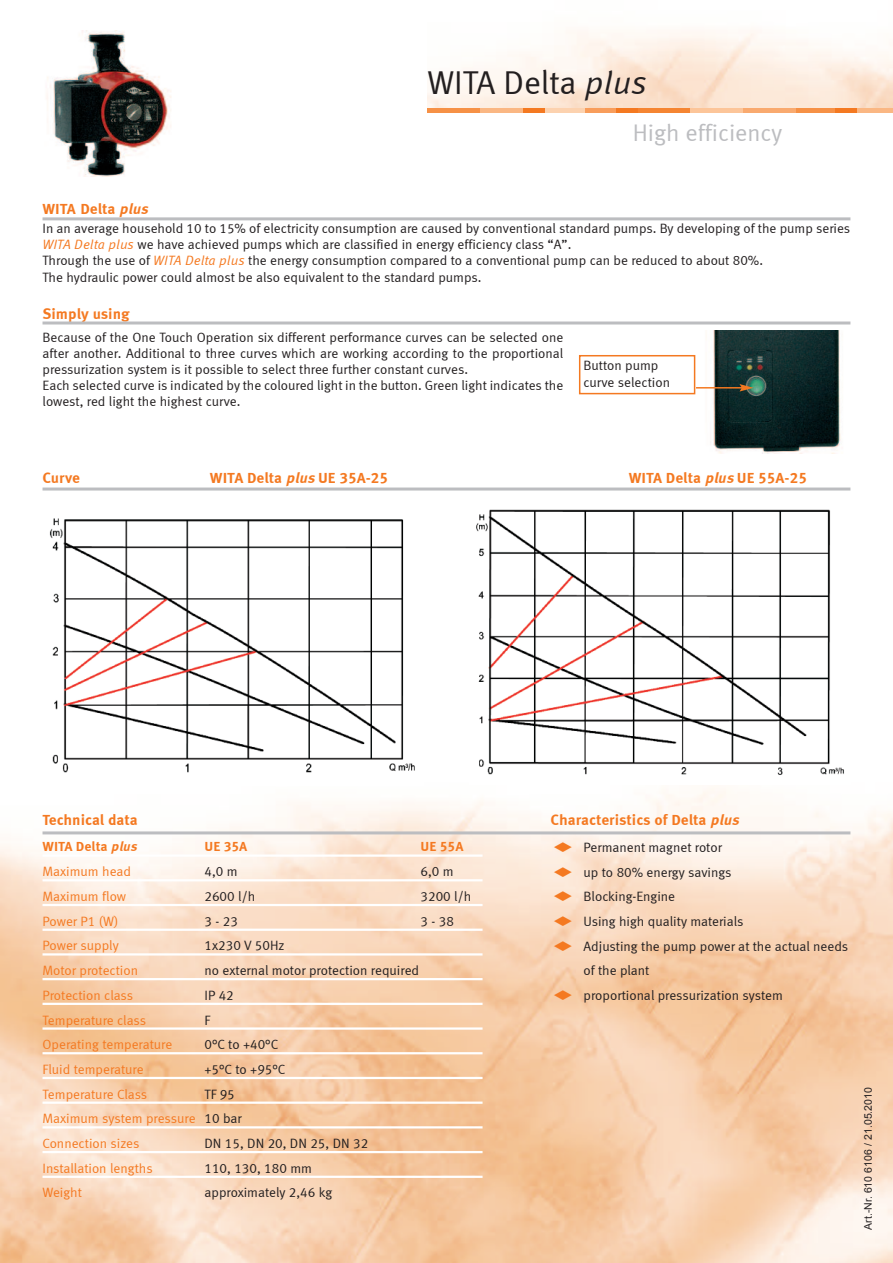
<style>
.page{position:relative;width:893px;height:1263px;background:#fff}
.page>*{position:absolute;margin:0;border:0;box-sizing:border-box;transform-origin:0 0}
.t1{font:33px "Meta Correspondence";letter-spacing:-.005em;color:#231f20}
.t2{font:24px "Meta Correspondence";color:#bcbdc0}
.t3{font:700 15px "Meta Correspondence";color:#f47921}
.t4{font:13.5px/16.2px "Meta Correspondence";color:#231f20}
.t5{font:13.5px/24.8px "Meta Correspondence";color:#f47921}
.t6{font:700 13.5px "Meta Correspondence";color:#f47921}
.t7{font:10.5px "Arial";color:#231f20}
.s1{font-style:italic}
.s2{font-style:italic;color:#f47921}
.s3{color:#231f20}
</style>
<div class="page">
<img style="left:0;top:93px;width:893px;height:1170px">
<img style="left:428px;top:30px;width:465px;height:78px">
<hr style="left:427px;top:109px;width:53px;height:4px;background:#f69146">
<hr style="left:480px;top:109px;width:53px;height:4px;background:#fab783">
<hr style="left:533px;top:109px;width:52px;height:4px;background:#fcd2af">
<hr style="left:585px;top:109px;width:53px;height:4px;background:#f89d5b">
<hr style="left:638px;top:109px;width:52px;height:4px;background:#f58532">
<hr style="left:690px;top:109px;width:53px;height:4px;background:#fcc599">
<hr style="left:743px;top:109px;width:53px;height:4px;background:#f9aa6f">
<hr style="left:796px;top:109px;width:52px;height:4px;background:#f69146">
<hr style="left:848px;top:109px;width:45px;height:4px;background:#fab783">
<hr style="left:835px;top:109px;width:22px;height:4px;background:#f47921">
<hr style="left:616px;top:109px;width:22px;height:4px;background:#f47921">
<hr style="left:523px;top:109px;width:22px;height:4px;background:#f47921">
<hr style="left:43px;top:217px;width:807px;height:3px;background:#bcbdc0">
<hr style="left:43px;top:321px;width:807px;height:3px;background:#bcbdc0">
<img style="left:44px;top:30px;width:128px;height:146px">
<img style="left:704px;top:330px;width:146px;height:124px">
<img style="left:43px;top:499px;width:380px;height:286px">
<img style="left:469px;top:499px;width:381px;height:286px">
<hr style="left:43px;top:487px;width:807px;height:3px;background:#bcbdc0">
<hr style="left:43px;top:854px;width:440px;height:3px;background:#fff">
<hr style="left:43px;top:879px;width:440px;height:2px;background:#fff">
<hr style="left:43px;top:904px;width:440px;height:2px;background:#fff">
<hr style="left:43px;top:928px;width:440px;height:3px;background:#fff">
<hr style="left:43px;top:953px;width:440px;height:2px;background:#fff">
<hr style="left:43px;top:978px;width:440px;height:2px;background:#fff">
<hr style="left:43px;top:1003px;width:440px;height:2px;background:#fff">
<hr style="left:43px;top:1027px;width:440px;height:3px;background:#fff">
<hr style="left:43px;top:1052px;width:440px;height:2px;background:#fff">
<hr style="left:43px;top:1077px;width:440px;height:2px;background:#fff">
<hr style="left:43px;top:1101px;width:440px;height:3px;background:#fff">
<hr style="left:43px;top:1126px;width:440px;height:2px;background:#fff">
<hr style="left:43px;top:1151px;width:440px;height:2px;background:#fff">
<hr style="left:43px;top:1176px;width:440px;height:2px;background:#fff">
<hr style="left:43px;top:831px;width:807px;height:3px;background:#bcbdc0">
<div style="left:579px;top:355px;width:116px;height:39px;border:2px solid #f47921"></div>
<hr style="left:696px;top:387px;width:46px;height:2px;background:#f47921">
<svg style="left:739px;top:384px;width:14px;height:8px"></svg>
<svg style="left:554px;top:842px;width:18px;height:10px"></svg>
<svg style="left:554px;top:867px;width:18px;height:9px"></svg>
<svg style="left:554px;top:891px;width:18px;height:10px"></svg>
<svg style="left:554px;top:916px;width:18px;height:10px"></svg>
<svg style="left:554px;top:941px;width:18px;height:10px"></svg>
<svg style="left:554px;top:990px;width:18px;height:10px"></svg>
<h1 class="t1" style="left:427px;top:63px;width:221px">WITA Delta <span class="s1">plus</span></h1>
<h2 class="t2" style="left:633px;top:119px;width:151px">high efficiency</h2>
<p class="t3" style="left:43px;top:199px;width:110px">WITA Delta <span class="s1">plus</span></p>
<p class="t4" style="left:43px;top:220px;width:809px">In an average household 10 to 15% of electricity consumption are caused by conventional standard pumps. by developing of the pump series <span class="s2">WITA Delta plus</span> we have achieved pumps which are classified in energy efficiency class “A”.<br>Through the use of <span class="s2">WITA Delta plus</span> the energy consumption compared to a conventional pump can be reduced to about 80%.<br>The hydraulic power could almost be also equivalent to the standard pumps.</p>
<p class="t3" style="left:43px;top:305px;width:89px">Simply using</p>
<p class="t4" style="left:43px;top:329px;width:522px">because of the One Touch Operation six different performance curves can be selected one after another. Additional to three curves which are working according to the proportional pressurization system is it possible to select three further constant curves.<br>each selected curve is indicated by the coloured light in the button. Green light indicates the lowest, red light the highest curve.</p>
<p class="t4" style="left:583px;top:357px;width:88px">button pump curve selection</p>
<p class="t3" style="left:43px;top:469px;width:39px">Curve</p>
<p class="t3" style="left:210px;top:469px;width:180px">WITA Delta <span class="s1">plus</span>UE 35A-25</p>
<p class="t3" style="left:629px;top:469px;width:180px">WITA Delta <span class="s1">plus</span>UE 55A-25</p>
<p class="t3" style="left:43px;top:811px;width:97px">Technical data</p>
<p class="t3" style="left:550px;top:811px;width:193px">Characteristics of Delta <span class="s1">plus</span></p>
<p class="t4" style="left:583px;top:835px;width:266px;line-height:24.8px">Permanent magnet rotor<br>up to 80% energy savings<br>blocking-engine<br>Using high quality materials<br>Adjusting the pump power at the actual needs of the plant<br>proportional pressurization system</p>
<p class="t6" style="left:43px;top:839px;width:99px">WITA Delta <span class="s1">plus</span></p>
<p class="t6" style="left:205px;top:839px;width:44px">UE 35A</p>
<p class="t6" style="left:420px;top:839px;width:44px">UE 55A</p>
<p class="t5" style="left:43px;top:859px;width:90px">maximum head</p>
<p class="t4" style="left:205px;top:863px;width:35px">4,0 m</p>
<p class="t4" style="left:421px;top:863px;width:35px">6,0 m</p>
<p class="t5" style="left:43px;top:884px;width:85px">maximum flow</p>
<p class="t4" style="left:205px;top:888px;width:52px">2600 l/h</p>
<p class="t4" style="left:421px;top:888px;width:52px">3200 l/h</p>
<p class="t5" style="left:43px;top:908px;width:77px">Power P1 (W)</p>
<p class="t4" style="left:205px;top:913px;width:35px">3-23</p>
<p class="t4" style="left:421px;top:913px;width:35px">3-38</p>
<p class="t5" style="left:43px;top:933px;width:78px">Power supply</p>
<p class="t4" style="left:205px;top:937px;width:82px">1x230 V 50hz</p>
<p class="t5" style="left:43px;top:958px;width:97px">motor protection</p>
<p class="t4" style="left:205px;top:962px;width:216px">no external motor protection required</p>
<p class="t5" style="left:43px;top:982px;width:92px">Protection class</p>
<p class="t4" style="left:205px;top:987px;width:31px">IP 42</p>
<p class="t5" style="left:43px;top:1007px;width:105px">Temperature class</p>
<p class="t4" style="left:205px;top:1011px;width:7px">F</p>
<p class="t5" style="left:43px;top:1032px;width:131px">Operating temperature</p>
<p class="t4" style="left:205px;top:1036px;width:75px">0°C to +40°C</p>
<p class="t5" style="left:43px;top:1057px;width:103px">Fluid temperature</p>
<p class="t4" style="left:205px;top:1061px;width:82px">+5°C to +95°C</p>
<p class="t5" style="left:43px;top:1081px;width:106px">Temperature Class</p>
<p class="t5" style="left:43px;top:1081px;width:201px;text-indent:162px"><span class="s3">TF 95 </span>maximum system pressure <span class="s3">10 bar<br></span>Connection sizes</p>
<p class="t4" style="left:205px;top:1135px;width:165px">DN 15, DN 20, DN 25, DN 32</p>
<p class="t5" style="left:43px;top:1155px;width:112px">Installation lengths</p>
<p class="t4" style="left:205px;top:1160px;width:109px">110, 130, 180 mm</p>
<p class="t5" style="left:43px;top:1180px;width:41px">Weight</p>
<p class="t4" style="left:205px;top:1184px;width:129px">approximately 2,46 kg</p>
<p class="t7" style="left:862px;top:1230px;width:144px;rotate:-90deg">Art.-Nr. 610 6106 / 21.05.2010</p>
</div>
